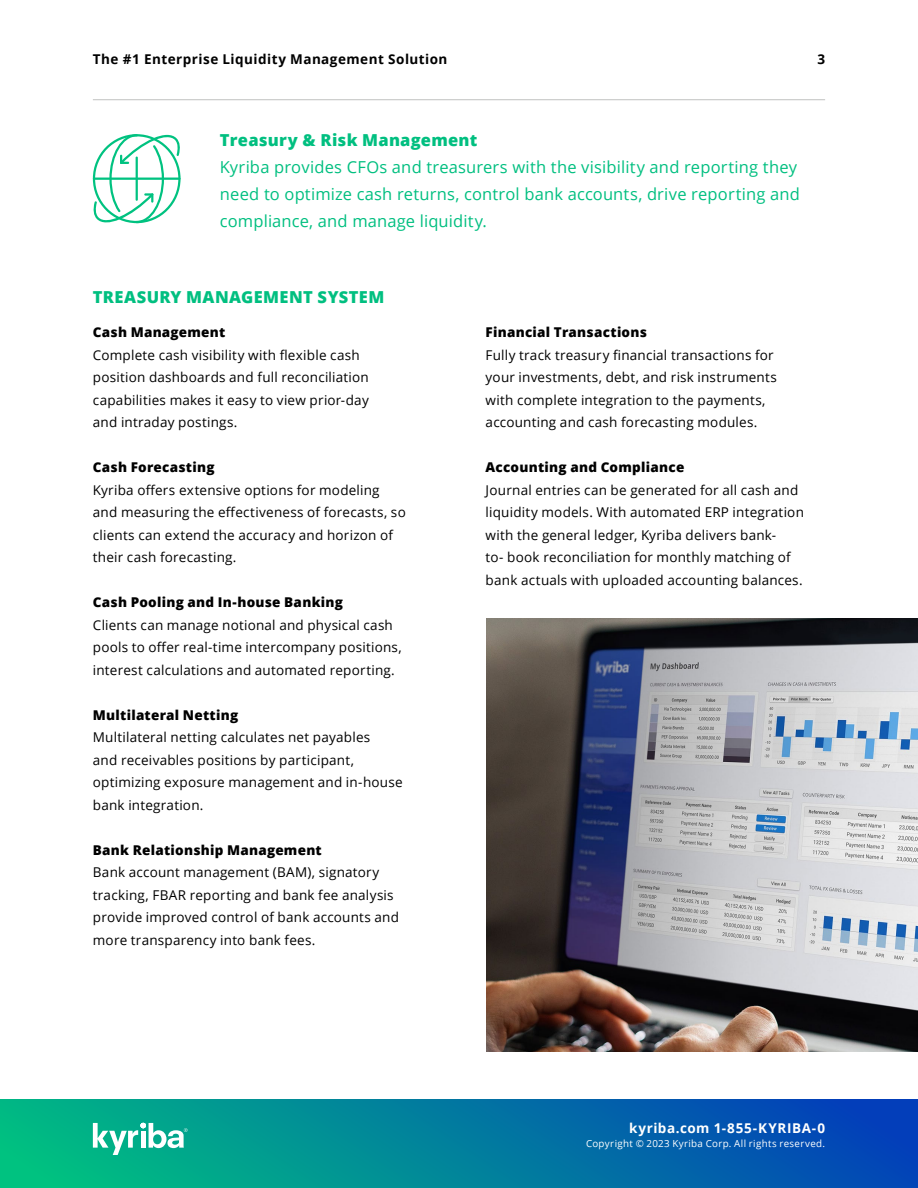
<style>
.page{position:relative;width:918px;height:1188px;background:#fff}
.page>*{position:absolute;margin:0;border:0;box-sizing:border-box;transform-origin:0 0}
.t1{font:16.5px/27px "Open Sans";letter-spacing:.01em;color:#00bf80}
.t2{font:800 16.5px "Open Sans";letter-spacing:.02em;color:#00bf80}
.t3{font:13.5px/22.5px "Open Sans";letter-spacing:.015em;color:#000}
.t4{font:800 13.5px "Open Sans";letter-spacing:.02em;color:#000}
.t5{font:700 13.5px "Open Sans";letter-spacing:.035em;color:#000101}
.t6{font:700 13.5px "Open Sans";letter-spacing:.045em;color:#fff}
.t7{font:9.75px "Open Sans";letter-spacing:.035em;color:#fff}
</style>
<div class="page">
<div style="left:0;top:1099px;width:918px;height:89px;background:linear-gradient(to right,#00c180,#033dba)"></div>
<svg style="left:93px;top:1123px;width:95px;height:32px"></svg>
<hr style="left:93px;top:99px;width:732px;height:1px;background:#c0c1c0">
<img style="left:487px;top:618px;width:431px;height:434px">
<svg style="left:93px;top:134px;width:88px;height:90px"></svg>
<hr style="left:93px;top:178px;width:88px;height:2px;background:#00c280">
<hr style="left:136px;top:157px;width:2px;height:44px;background:#00c280">
<p class="t5" style="left:93px;top:50px;width:356px">The #1 Enterprise Liquidity Management Solution</p>
<p class="t5" style="left:817px;top:50px;width:9px">3</p>
<p class="t2" style="left:220px;top:128px;width:259px">Treasury &amp; Risk Management</p>
<p class="t1" style="left:220px;top:153px;width:581px">Kyriba provides CFOs and treasurers with the visibility and reporting they need to optimize cash returns, control bank accounts, drive reporting and compliance, and manage liquidity.</p>
<p class="t2" style="left:93px;top:284px;width:293px">TREASURY MANAGEMENT SYSTEM</p>
<p class="t4" style="left:93px;top:322px;width:134px">Cash Management</p>
<p class="t3" style="left:93px;top:343px;width:277px">Complete cash visibility with flexible cash position dashboards and full reconciliation capabilities makes it easy to view prior-day and intraday postings.</p>
<p class="t4" style="left:93px;top:457px;width:123px">Cash Forecasting</p>
<p class="t3" style="left:93px;top:478px;width:314px">Kyriba offers extensive options for modeling and measuring the effectiveness of forecasts, so clients can extend the accuracy and horizon of their cash forecasting.</p>
<p class="t4" style="left:93px;top:592px;width:252px">Cash Pooling and In-house Banking</p>
<p class="t3" style="left:93px;top:613px;width:310px">Clients can manage notional and physical cash pools to offer real-time intercompany positions, interest calculations and automated reporting.</p>
<p class="t4" style="left:93px;top:704px;width:147px">Multilateral Netting</p>
<p class="t3" style="left:93px;top:726px;width:311px">Multilateral netting calculates net payables<br>and receivables positions by participant, optimizing exposure management and in-house bank integration.</p>
<p class="t4" style="left:93px;top:839px;width:230px">Bank Relationship Management</p>
<p class="t3" style="left:93px;top:861px;width:308px">Bank account management (BAM), signatory tracking, FBAR reporting and bank fee analysis provide improved control of bank accounts and more transparency into bank fees.</p>
<p class="t4" style="left:486px;top:322px;width:163px">Financial Transactions</p>
<p class="t3" style="left:486px;top:343px;width:293px">Fully track treasury financial transactions for your investments, debt, and risk instruments with complete integration to the payments, accounting and cash forecasting modules.</p>
<p class="t4" style="left:486px;top:457px;width:200px">Accounting and Compliance</p>
<p class="t3" style="left:486px;top:478px;width:320px">Journal entries can be generated for all cash and liquidity models. With automated ERP integration with the general ledger, Kyriba delivers bank-<br>to- book reconciliation for monthly matching of bank actuals with uploaded accounting balances.</p>
<p class="t6" style="left:629px;top:1119px;width:197px">kyriba.com 1-855-KYRIBA-0</p>
<p class="t7" style="left:586px;top:1137px;width:241px">Copyright © 2023 Kyriba Corp. All rights reserved.</p>
</div>
